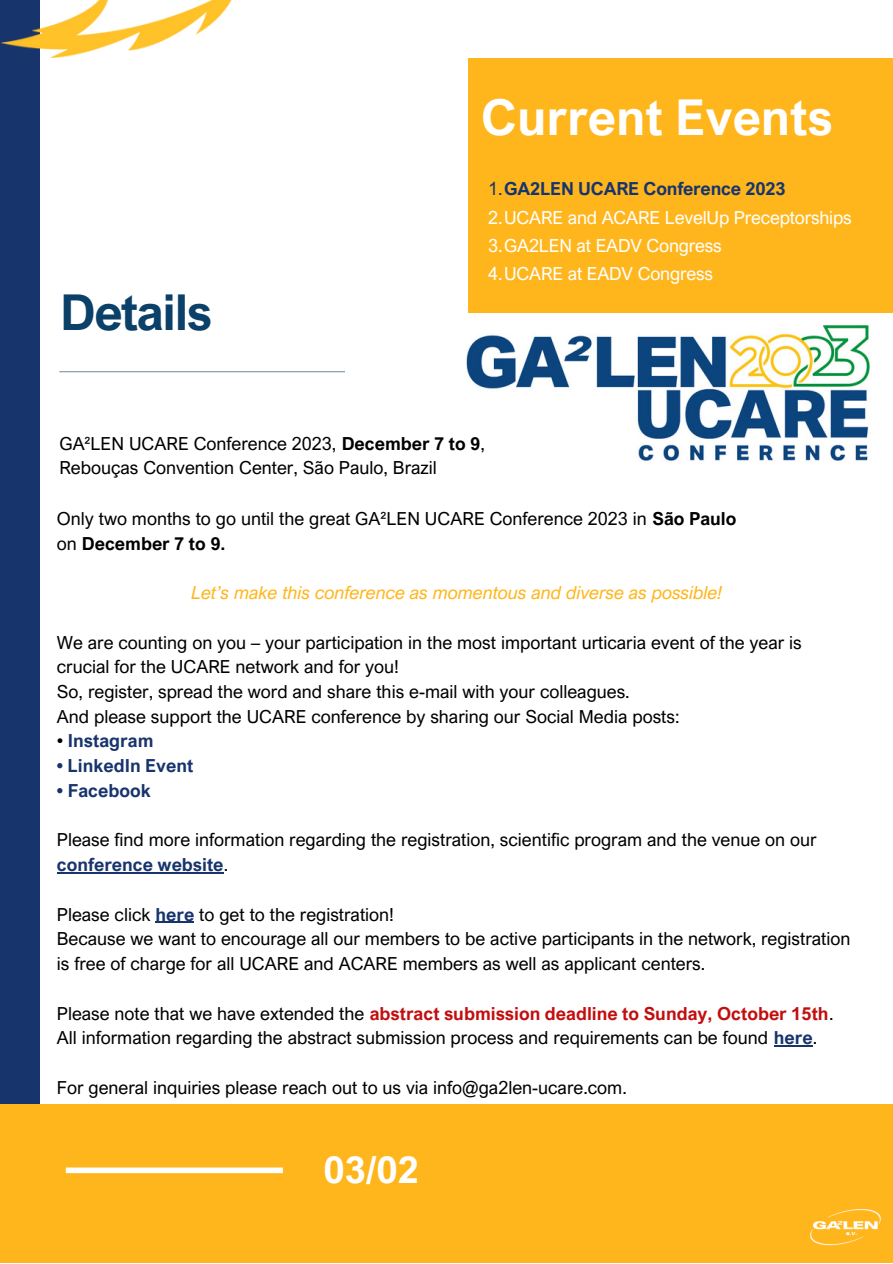
<style>
.page{position:relative;width:893px;height:1264px;background:#fff}
.page>*{position:absolute;margin:0;border:0;box-sizing:border-box;transform-origin:0 0}
.t1{font:700 49.5px "Arial Nova";color:#fff}
.t2{font:700 49.5px "Arial Nova";letter-spacing:-.03em;color:#0b4068}
.t3{font:700 37.5px "Arial Nova";color:#fff}
.t4{font:18px/24.8px "Arial Nova";color:#000}
.t5{font:18px "Arial Nova";letter-spacing:-.01em;color:#fff}
.t6{font:700 18px "Arial Nova";color:#c20e0e}
.t7{font:700 18px "Arial Nova";color:#17346c}
.t8{font:italic 18px "Arial Nova";color:#ffb61d}
.t9{font:700 18px "Arial Nova";color:#000}
.s1{font-weight:400}
.s2{font-weight:700}
.s3{font-weight:400;color:#000}
.s4{font-weight:700;color:#17346c}
</style>
<div class="page">
<div style="left:468px;top:58px;width:424px;height:255px;background:#ffb61d"></div>
<div style="left:0;top:0;width:40px;height:1146px;background:#17346c"></div>
<div style="left:0;top:1104px;width:892px;height:158px;background:#ffb61d"></div>
<div style="left:66px;top:1167px;width:217px;height:6px;background:#fff"></div>
<img style="left:810px;top:1209px;width:71px;height:37px">
<img style="left:1px;top:0;width:231px;height:58px">
<hr style="left:59px;top:371px;width:286px;height:1px;background:#7c93a4">
<hr style="left:57px;top:872px;width:167px;height:1px;background:#17346c">
<hr style="left:155px;top:921px;width:39px;height:1px;background:#17346c">
<hr style="left:773px;top:1045px;width:39px;height:1px;background:#17346c">
<img style="left:466px;top:325px;width:404px;height:136px">
<p class="t1" style="left:481px;top:87px;width:353px">Current Events</p>
<p class="t2" style="left:60px;top:281px;width:153px">Details</p>
<p class="t7" style="left:488px;top:178px;width:299px"><span class="s1">1.</span>GA2LEN UCARE Conference 2023</p>
<p class="t5" style="left:488px;top:206px;width:365px">2.UCARE and ACARE LevelUp Preceptorships</p>
<p class="t5" style="left:488px;top:234px;width:235px">3.GA2LEN at EADV Congress</p>
<p class="t5" style="left:488px;top:262px;width:226px">4.UCARE at EADV Congress</p>
<p class="t4" style="left:59px;top:430px;width:427px">GA²LEN UCARE Conference 2023, <span class="s2">December 7 to 9</span>,<br>Rebouças Convention Center, São Paulo, Brazil</p>
<p class="t4" style="left:57px;top:505px;width:681px">Only two months to go until the great GA²LEN UCARE Conference 2023 in <span class="s2">São Paulo</span></p>
<p class="t9" style="left:57px;top:532px;width:170px"><span class="s1">on</span> December 7 to 9.</p>
<p class="t8" style="left:191px;top:581px;width:532px">Let’s make this conference as momentous and diverse as possible!</p>
<p class="t4" style="left:57px;top:629px;width:746px">We are counting on you – your participation in the most important urticaria event of the year is crucial for the UCARE network and for you!</p>
<p class="t4" style="left:57px;top:679px;width:574px">So, register, spread the word and share this e-mail with your colleagues.</p>
<p class="t4" style="left:57px;top:703px;width:624px">And please support the UCARE conference by sharing our Social Media posts:</p>
<p class="t7" style="left:57px;top:729px;width:98px"><span class="s3">•</span> Instagram</p>
<p class="t7" style="left:57px;top:754px;width:138px">• LinkedIn Event</p>
<p class="t7" style="left:57px;top:779px;width:95px">• Facebook</p>
<p class="t4" style="left:57px;top:827px;width:761px">Please find more information regarding the registration, scientific program and the venue on our <span class="s4">conference website</span>.</p>
<p class="t4" style="left:57px;top:901px;width:339px">Please click <span class="s4">here</span> to get to the registration!</p>
<p class="t4" style="left:57px;top:926px;width:795px">Because we want to encourage all our members to be active participants in the network, registration is free of charge for all UCARE and ACARE members as well as applicant centers.</p>
<p class="t6" style="left:57px;top:1001px;width:778px"><span class="s3">Please note that we have extended the</span> abstract submission deadline to Sunday, October 15th<span class="s3">.</span></p>
<p class="t4" style="left:57px;top:1025px;width:761px">All information regarding the abstract submission process and requirements can be found <span class="s4">here</span>.</p>
<p class="t4" style="left:57px;top:1074px;width:571px">For general inquiries please reach out to us via info@ga2len-ucare.com.</p>
<p class="t3" style="left:323px;top:1145px;width:97px">03/02</p>
</div>
